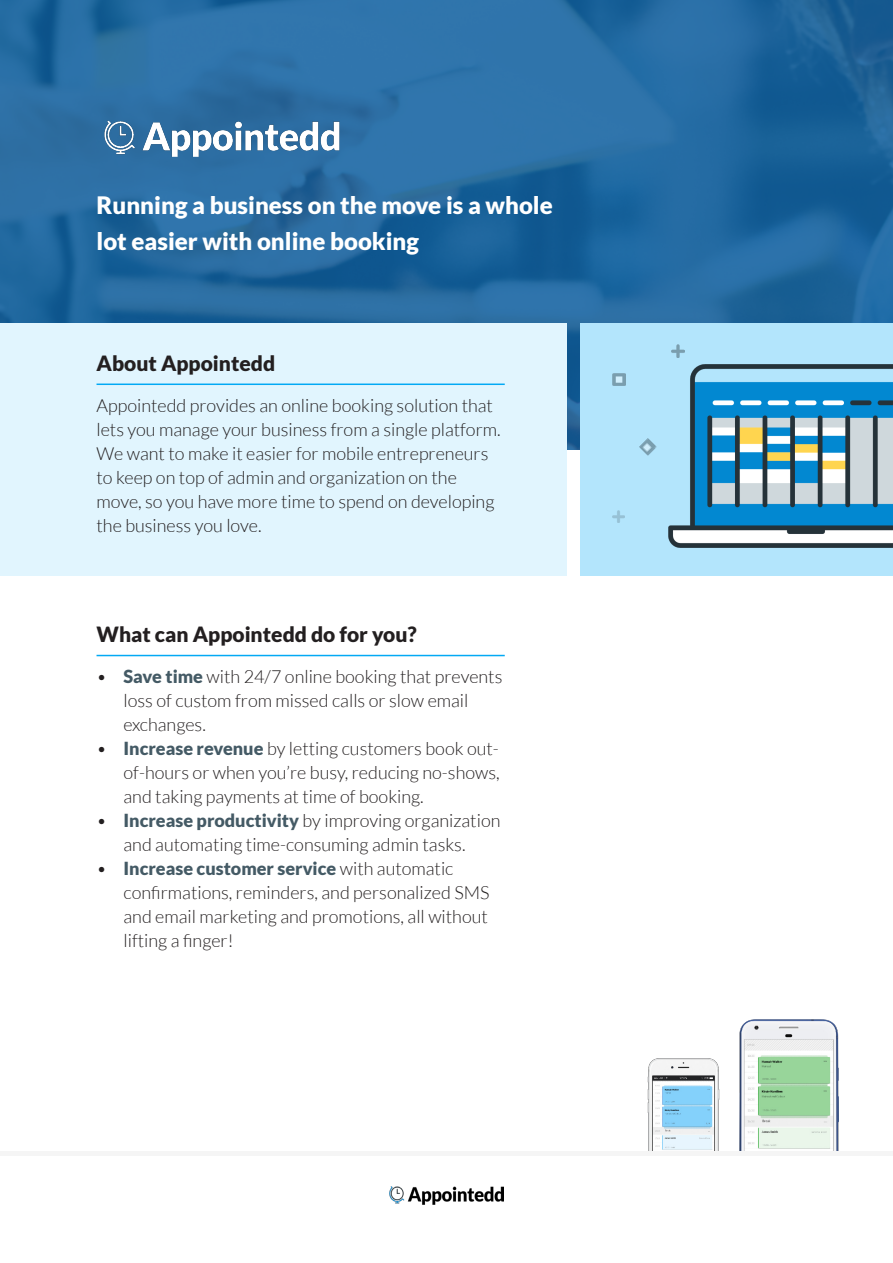
<style>
.page{position:relative;width:893px;height:1263px;background:#fff}
.page>*{position:absolute;margin:0;border:0;box-sizing:border-box;transform-origin:0 0}
.t1{font:900 24px/36px "Lato";color:#fff}
.t2{font:900 21px "Lato";color:#231f20}
.t3{font:300 18px/24px "Lato";color:#231f20}
.s1{font-weight:900;color:#445a65}
</style>
<div class="page">
<img style="left:389px;top:1187px;width:115px;height:18px">
<svg style="left:0;top:0;width:893px;height:449px;background:#246aa0"></svg>
<div style="left:0;top:323px;width:567px;height:253px;background:#e1f5fe"></div>
<hr style="left:97px;top:383px;width:408px;height:2px;background:#03a9f4">
<img style="left:97px;top:113px;width:243px;height:47px">
<hr style="left:97px;top:655px;width:408px;height:1px;background:#03a9f4">
<div style="left:580px;top:323px;width:313px;height:253px;background:#b3e5fc"></div>
<img style="left:669px;top:364px;width:224px;height:183px">
<svg style="left:672px;top:345px;width:12px;height:12px"></svg>
<svg style="left:612px;top:373px;width:13px;height:13px"></svg>
<svg style="left:612px;top:510px;width:13px;height:13px"></svg>
<img style="left:639px;top:438px;width:18px;height:18px">
<img style="left:739px;top:1019px;width:100px;height:132px">
<img style="left:647px;top:1059px;width:73px;height:92px">
<div style="left:0;top:1151px;width:893px;height:6px;background:#f5f5f5"></div>
<p class="t1" style="left:97px;top:187px;width:458px">Running a business on the move is a whole lot easier with online booking</p>
<p class="t2" style="left:97px;top:351px;width:180px">About Appointedd</p>
<p class="t3" style="left:97px;top:393px;width:406px">Appointedd provides an online booking solution that lets you manage your business from a single platform.<br>We want to make it easier for mobile entrepreneurs to keep on top of admin and organization on the move, so you have more time to spend on developing the business you love.</p>
<p class="t2" style="left:97px;top:622px;width:322px">What can Appointedd do for you?</p>
<p class="t3" style="left:124px;top:665px;width:380px;text-indent:-27px">• <span class="s1">Save time</span> with 24/7 online booking that prevents loss of custom from missed calls or slow email exchanges.</p>
<p class="t3" style="left:124px;top:737px;width:378px;text-align:justify;text-indent:-27px">• <span class="s1">Increase revenue</span> by letting customers book out&shy;of-hours or when you’re busy, reducing no-shows, and taking payments at time of booking.</p>
<p class="t3" style="left:97px;top:809px;width:405px;text-align:center">• <span class="s1">Increase productivity</span> by improving organization and automating time-consuming admin tasks.</p>
<p class="t3" style="left:124px;top:857px;width:368px;text-indent:-27px">• <span class="s1">Increase customer service</span> with automatic confirmations, reminders, and personalized SMS and email marketing and promotions, all without lifting a finger!</p>
</div>
